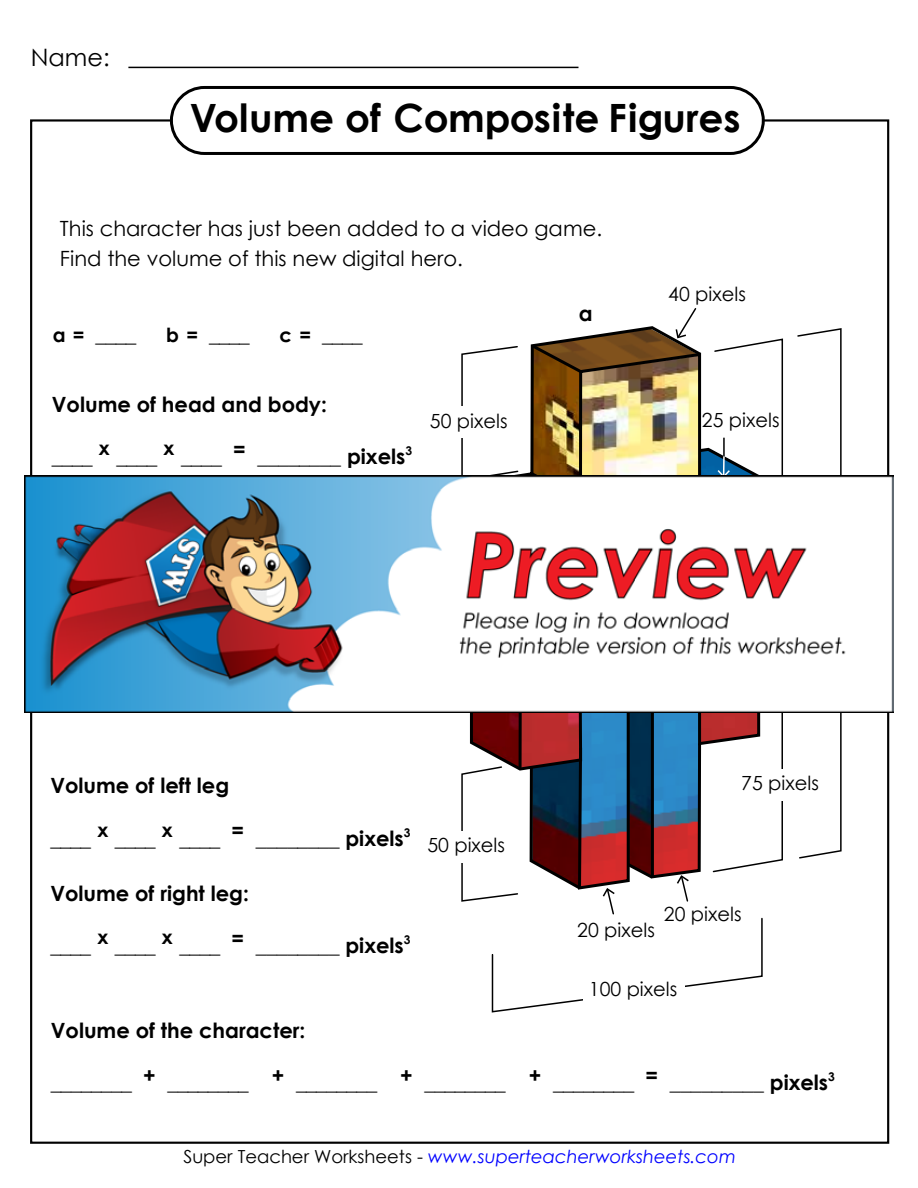
<style>
.page{position:relative;width:918px;height:1188px;background:#fff}
.page>*{position:absolute;margin:0;border:0;box-sizing:border-box;transform-origin:0 0}
.t1{font:700 39px "Century Gothic 2";color:#000}
.t2{font:24px "Century Gothic 2";color:#000}
.t3{font:700 21px "Century Gothic 2";color:#000}
.t4{font:21px/30px "Century Gothic 2";color:#000}
.t5{font:19.5px "Century Gothic 2";color:#000}
.t6{font:italic 18px "Century Gothic 2";color:#00f}
.s1{font-size:19.5px}
.s2{font-style:normal;color:#000}
</style>
<div class="page">
<hr style="left:128px;top:67px;width:451px;height:1px;background:#000">
<div style="left:170px;top:86px;width:595px;height:69px;border:3px solid #000;border-radius:33px"></div>
<svg style="left:797px;top:328px;width:45px;height:531px"></svg>
<div style="left:753px;top:769px;width:49px;height:32px;background:#fff"></div>
<svg style="left:461px;top:308px;width:322px;height:705px"></svg>
<img style="left:24px;top:475px;width:870px;height:238px">
<p class="t2" style="left:31px;top:40px;width:80px">Name:</p>
<h1 class="t1" style="left:190px;top:88px;width:552px">Volume of Composite Figures</h1>
<p class="t4" style="left:60px;top:213px;width:544px">This character has just been added to a video game.<br>Find the volume of this new digital hero.</p>
<p class="t3" style="left:53px;top:318px;width:85px"><span class="s1">a =</span> ____</p>
<p class="t3" style="left:166px;top:318px;width:85px"><span class="s1">b =</span> ____</p>
<p class="t3" style="left:280px;top:318px;width:85px"><span class="s1">c =</span> ____</p>
<p class="t3" style="left:52px;top:388px;width:277px">Volume of head and body:</p>
<p class="t3" style="left:52px;top:440px;width:362px">____ <sup>x</sup> ____ <sup>x</sup> ____ = ________ pixels<sup>3</sup></p>
<p class="t5" style="left:430px;top:407px;width:79px">50 pixels</p>
<p class="t3" style="left:579px;top:297px;width:15px">a</p>
<p class="t5" style="left:668px;top:280px;width:79px">40 pixels</p>
<p class="t5" style="left:702px;top:406px;width:79px">25 pixels</p>
<p class="t3" style="left:50px;top:770px;width:180px">Volume of left leg</p>
<p class="t3" style="left:50px;top:822px;width:362px">____ <sup>x</sup> ____ <sup>x</sup> ____ = ________ pixels<sup>3</sup></p>
<p class="t3" style="left:50px;top:877px;width:200px">Volume of right leg:</p>
<p class="t3" style="left:50px;top:930px;width:362px">____ <sup>x</sup> ____ <sup>x</sup> ____ = ________ pixels<sup>3</sup></p>
<p class="t5" style="left:427px;top:831px;width:79px">50 pixels</p>
<p class="t5" style="left:741px;top:769px;width:79px">75 pixels</p>
<p class="t5" style="left:577px;top:916px;width:79px">20 pixels</p>
<p class="t5" style="left:664px;top:900px;width:79px">20 pixels</p>
<p class="t5" style="left:589px;top:975px;width:90px">100 pixels</p>
<p class="t3" style="left:51px;top:1014px;width:256px">Volume of the character:</p>
<p class="t3" style="left:51px;top:1067px;width:786px">________ + ________ + ________ + ________ + ________ = _________ pixels<sup>3</sup></p>
<p class="t6" style="left:183px;top:1144px;width:554px"><span class="s2">Super Teacher Worksheets -</span> www.superteacherworksheets.com</p>
</div>
